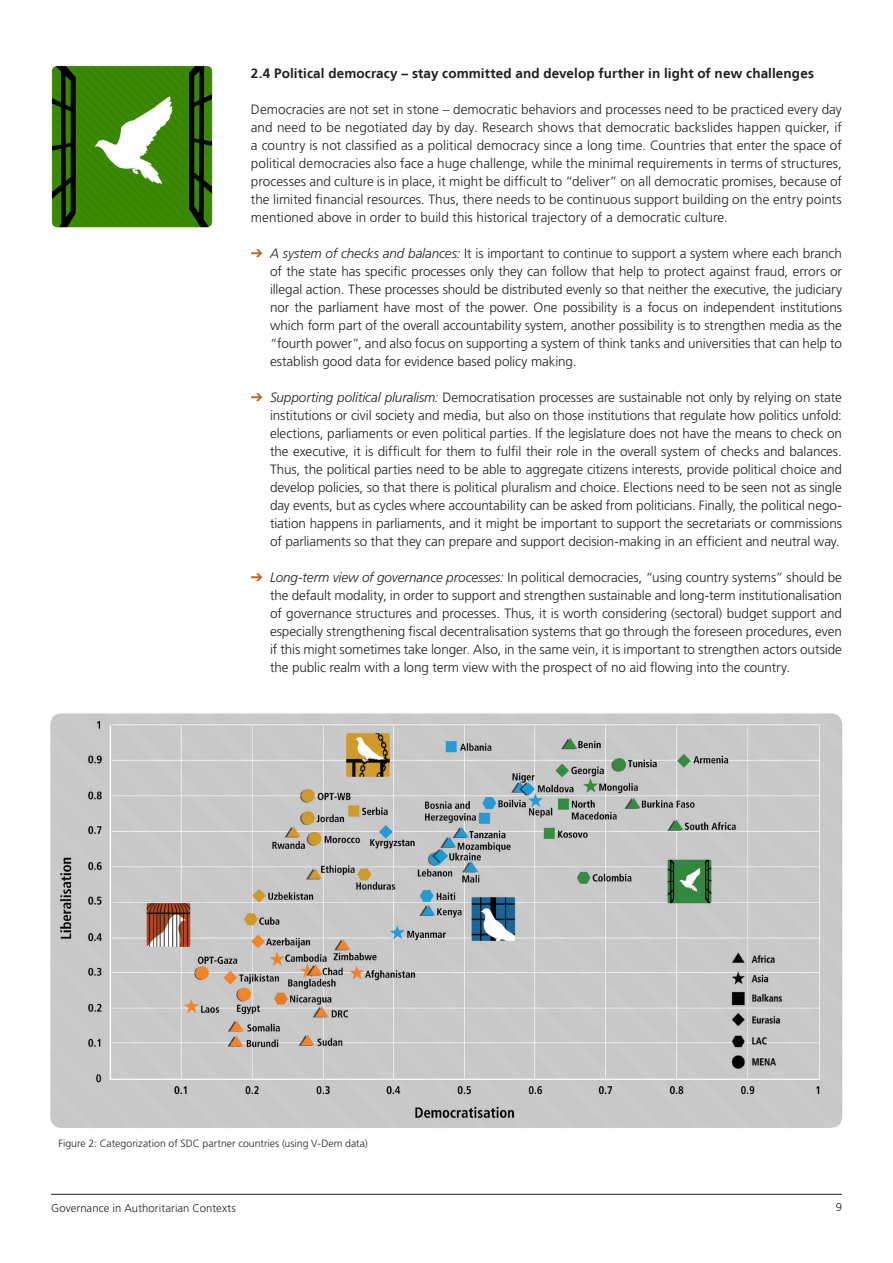
<style>
.page{position:relative;width:893px;height:1263px;background:#fff}
.page>*{position:absolute;margin:0;border:0;box-sizing:border-box;transform-origin:0 0}
.Lauftext{font:300 13.5px/18px "Frutiger LT Pro";letter-spacing:-.005em;color:#231f20;text-align:justify}
.Lauftext-2{font:700 13.5px "Frutiger LT";letter-spacing:.01em;color:#231f20}
.t1{font:300 11.25px "Frutiger LT Pro";letter-spacing:.01em;color:#231f20}
.t2{font:300 11.25px "Frutiger LT";color:#231f20}
.Bildlegende{font:300 10.5px "Frutiger LT Pro";color:#231f20}
.s1{color:#b26b23}
.s2{font-style:italic}
</style>
<div class="page">
<hr style="left:51px;top:1194px;width:791px;height:1px;background:#231f20">
<img style="left:51px;top:66px;width:161px;height:161px">
<img style="left:50px;top:713px;width:793px;height:415px">
<p class="Lauftext-2" style="left:251px;top:65px;width:565px">2.4 Political democracy – stay committed and develop further in light of new challenges</p>
<p class="Lauftext" style="left:251px;top:100px;width:593px">Democracies are not set in stone – democratic behaviors and processes need to be practiced every day and need to be negotiated day by day. Research shows that democratic backslides happen quicker, if a country is not classified as a political democracy since a long time. Countries that enter the space of political democracies also face a huge challenge, while the minimal requirements in terms of structures, processes and culture is in place, it might be difficult to “deliver” on all democratic promises, because of the limited financial resources. Thus, there needs to be continuous support building on the entry points mentioned above in order to build this historical trajectory of a democratic culture.</p>
<p class="Lauftext" style="left:270px;top:244px;width:573px;text-indent:-19px"><span class="s1">➔</span> <span class="s2">A system of checks and balances:</span> It is important to continue to support a system where each branch of the state has specific processes only they can follow that help to protect against fraud, errors or illegal action. These processes should be distributed evenly so that neither the executive, the judiciary nor the parliament have most of the power. One possibility is a focus on independent institutions which form part of the overall accountability system, another possibility is to strengthen media as the “fourth power”, and also focus on supporting a system of think tanks and universities that can help to establish good data for evidence based policy making.</p>
<p class="Lauftext" style="left:270px;top:388px;width:573px;text-indent:-19px"><span class="s1">➔</span> <span class="s2">Supporting political pluralism:</span> Democratisation processes are sustainable not only by relying on state institutions or civil society and media, but also on those institutions that regulate how politics unfold: elections, parliaments or even political parties. If the legislature does not have the means to check on the executive, it is difficult for them to fulfil their role in the overall system of checks and balances.<br>Thus, the political parties need to be able to aggregate citizens interests, provide political choice and develop policies, so that there is political pluralism and choice. Elections need to be seen not as single day events, but as cycles where accountability can be asked from politicians. Finally, the political nego&shy;tiation happens in parliaments, and it might be important to support the secretariats or commissions of parliaments so that they can prepare and support decision-making in an efficient and neutral way.</p>
<p class="Lauftext" style="left:270px;top:568px;width:573px;text-indent:-19px"><span class="s1">➔</span> <span class="s2">Long-term view of governance processes:</span> In political democracies, “using country systems” should be the default modality, in order to support and strengthen sustainable and long-term institutionalisation of governance structures and processes. Thus, it is worth considering (sectoral) budget support and especially strengthening fiscal decentralisation systems that go through the foreseen procedures, even if this might sometimes take longer. Also, in the same vein, it is important to strengthen actors outside the public realm with a long term view with the prospect of no aid flowing into the country.</p>
<p class="Bildlegende" style="left:58px;top:1137px;width:311px">Figure 2: Categorization of SDC partner countries (using V-Dem data)</p>
<p class="t1" style="left:51px;top:1201px;width:186px">Governance in Authoritarian Contexts</p>
<p class="t2" style="left:836px;top:1201px;width:8px">9</p>
</div>
